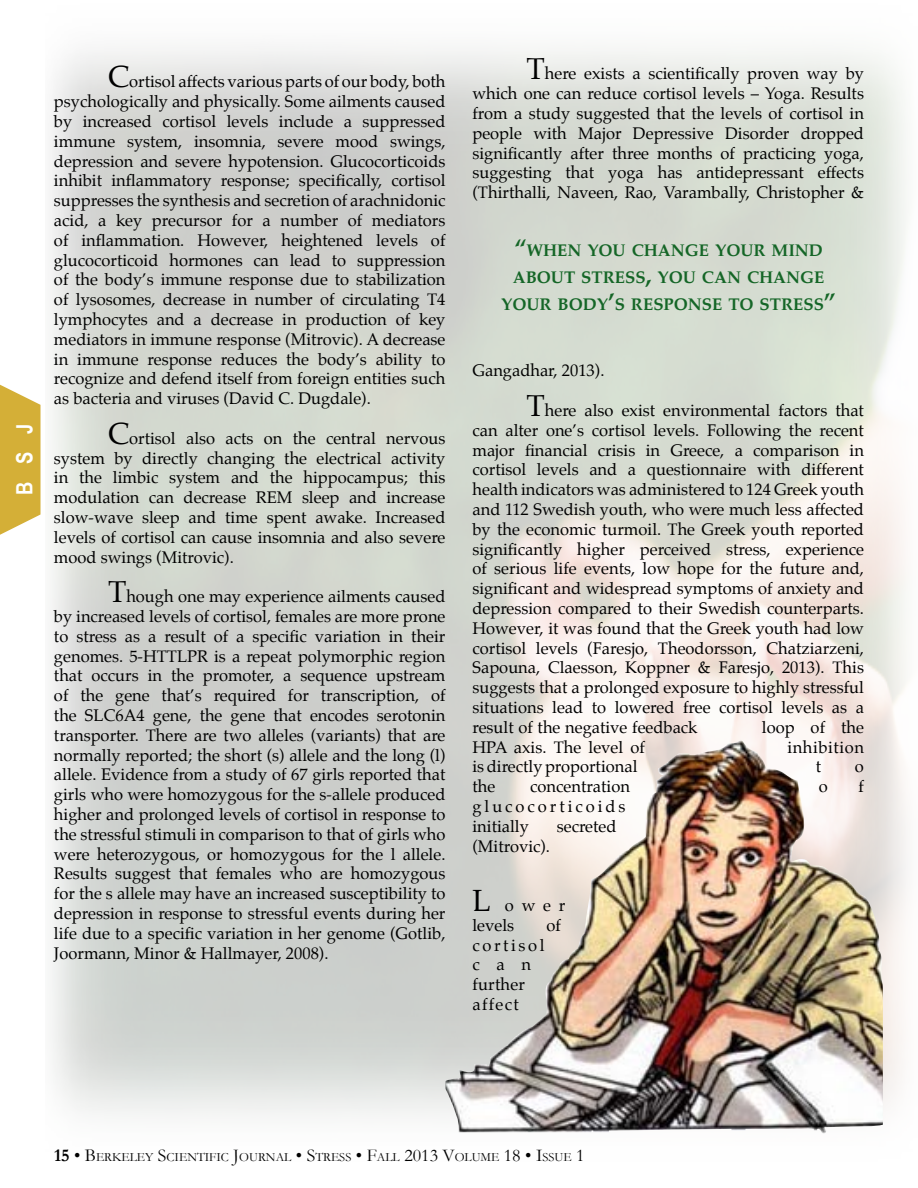
<style>
.page{position:relative;width:918px;height:1188px;background:#fff}
.page>*{position:absolute;margin:0;border:0;box-sizing:border-box;transform-origin:0 0}
.t1{font:700 22.5px "Arial Narrow";color:#fffffe}
.t2{font:700 16.8px/27px "Palatino";color:#156627;text-align:center}
.t3{font:16.5px/19.8px "Palatino";color:#000;text-align:justify}
.t4{font:16.5px/19.8px "Palatino";letter-spacing:.18em;color:#000}
.t5{font:16.5px/19.8px "Palatino";letter-spacing:.085em;color:#000}
.t6{font:16.5px "Palatino";letter-spacing:.035em;color:#000}
.t7{font:12.6px "Garamond";color:#000}
.s1{font-size:30px}
.s2{font-size:24px}
.s3{font-weight:700;font-size:18px}
.s4{font-size:18px}
</style>
<div class="page">
<svg style="left:0;top:384px;width:33px;height:151px;background:#d8b84e"></svg>
<div style="left:33px;top:0;width:885px;height:1188px;background:#fff;opacity:.75"></div>
<img style="left:446px;top:740px;width:438px;height:394px">
<h1 class="t1" style="left:8px;top:495px;width:73px;rotate:-90deg">BSJ</h1>
<p class="t3" style="left:54px;top:72px;width:393px;text-indent:54px"><span class="s1">C</span>ortisol affects various parts of our body, both psychologically and physically. Some ailments caused by increased cortisol levels include a suppressed immune system, insomnia, severe mood swings, depression and severe hypotension. Glucocorticoids inhibit inflammatory response; specifically, cortisol suppresses the synthesis and secretion of arachnidonic acid, a key precursor for a number of mediators of inflammation. However, heightened levels of glucocorticoid hormones can lead to suppression of the body’s immune response due to stabilization of lysosomes, decrease in number of circulating T4 lymphocytes and a decrease in production of key mediators in immune response (Mitrovic). A decrease in immune response reduces the body’s ability to recognize and defend itself from foreign entities such as bacteria and viruses (David C. Dugdale).</p>
<p class="t3" style="left:54px;top:428px;width:393px;text-indent:54px"><span class="s1">C</span>ortisol also acts on the central nervous system by directly changing the electrical activity in the limbic system and the hippocampus; this modulation can decrease REM sleep and increase slow-wave sleep and time spent awake. Increased levels of cortisol can cause insomnia and also severe mood swings (Mitrovic).</p>
<p class="t3" style="left:54px;top:587px;width:393px;text-indent:54px"><span class="s1">T</span>hough one may experience ailments caused by increased levels of cortisol, females are more prone to stress as a result of a specific variation in their genomes. 5-HTTLPR is a repeat polymorphic region that occurs in the promoter, a sequence upstream of the gene that’s required for transcription, of the SLC6A4 gene, the gene that encodes serotonin transporter. There are two alleles (variants) that are normally reported; the short (s) allele and the long (l) allele. Evidence from a study of 67 girls reported that girls who were homozygous for the s-allele produced higher and prolonged levels of cortisol in response to the stressful stimuli in comparison to that of girls who were heterozygous, or homozygous for the l allele.<br>Results suggest that females who are homozygous for the s allele may have an increased susceptibility to depression in response to stressful events during her life due to a specific variation in her genome (Gotlib, Joormann, Minor &amp; Hallmayer, 2008).</p>
<p class="t3" style="left:472px;top:64px;width:393px;text-indent:54px"><span class="s1">T</span>here exists a scientifically proven way by which one can reduce cortisol levels – Yoga. Results from a study suggested that the levels of cortisol in people with Major Depressive Disorder dropped significantly after three months of practicing yoga, suggesting that yoga has antidepressant effects (Thirthalli, Naveen, Rao, Varambally, Christopher &amp;</p>
<p class="t2" style="left:501px;top:237px;width:336px"><span class="s2">“</span>WHEN YOU CHANGE YOUR MIND<br>ABOUT STRESS<span class="s2">,</span> YOU CAN CHANGE<br>YOUR BODY<span class="s2">’</span>S RESPONSE TO STRESS<span class="s2">”</span></p>
<p class="t3" style="left:472px;top:361px;width:133px">Gangadhar, 2013).</p>
<p class="t3" style="left:472px;top:400px;width:393px;text-indent:54px"><span class="s1">T</span>here also exist environmental factors that can alter one’s cortisol levels. Following the recent major financial crisis in Greece, a comparison in cortisol levels and a questionnaire with different health indicators was administered to 124 Greek youth and 112 Swedish youth, who were much less affected by the economic turmoil. The Greek youth reported significantly higher perceived stress, experience of serious life events, low hope for the future and, significant and widespread symptoms of anxiety and depression compared to their Swedish counterparts.<br>However, it was found that the Greek youth had low cortisol levels (Faresjo, Theodorsson, Chatziarzeni, Sapouna, Claesson, Koppner &amp; Faresjo, 2013). This suggests that a prolonged exposure to highly stressful situations lead to lowered free cortisol levels as a result of the negative feedback</p>
<p class="t3" style="left:762px;top:717px;width:104px">loop of the</p>
<p class="t3" style="left:472px;top:737px;width:174px">HPA axis. The level of</p>
<p class="t6" style="left:787px;top:733px;width:78px">inhibition</p>
<p class="t3" style="left:472px;top:757px;width:167px">is directly proportional</p>
<p class="t3" style="left:816px;top:757px;width:7px">t</p>
<p class="t3" style="left:855px;top:757px;width:11px">o</p>
<p class="t3" style="left:472px;top:777px;width:24px">the</p>
<p class="t3" style="left:530px;top:777px;width:101px">concentration</p>
<p class="t3" style="left:819px;top:777px;width:11px">o</p>
<p class="t3" style="left:859px;top:777px;width:7px">f</p>
<p class="t4" style="left:472px;top:796px;width:155px">glucocorticoids initially</p>
<p class="t3" style="left:557px;top:816px;width:61px">secreted</p>
<p class="t3" style="left:472px;top:836px;width:79px">(Mitrovic).</p>
<p class="t3" style="left:472px;top:895px;width:95px"><span class="s1">L</span> ower levels</p>
<p class="t3" style="left:547px;top:915px;width:16px">of</p>
<p class="t5" style="left:472px;top:935px;width:73px">cortisol can further affect</p>
<p class="t7" style="left:54px;top:1150px;width:532px"><span class="s3">15</span> <span class="s4">• B</span>ERKELEY <span class="s4">S</span>CIENTIFIC <span class="s4">J</span>OURNAL <span class="s4">• S</span>TRESS <span class="s4">• F</span>ALL <span class="s4">2013 V</span>OLUME <span class="s4">18 • I</span>SSUE <span class="s4">1</span></p>
</div>
